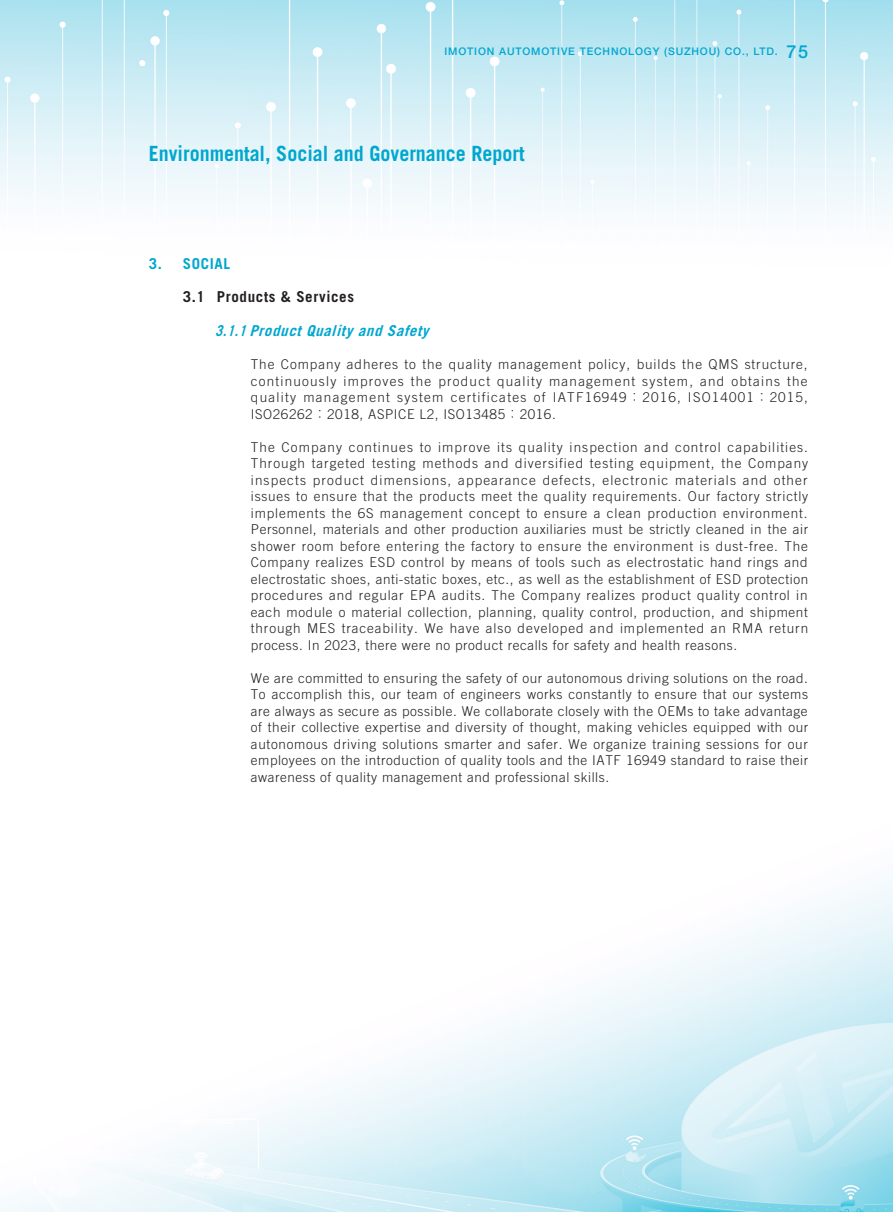
<style>
.page{position:relative;width:893px;height:1212px;background:#fff}
.page>*{position:absolute;margin:0;border:0;box-sizing:border-box;transform-origin:0 0}
.t1{font:700 21px "Trade Gothic LT Std";color:#00a7cf;scale:.95 1}
.t2{font:italic 700 15px "Trade Gothic LT Std";color:#00a7cf;scale:.85 1}
.t3{font:700 15px "Trade Gothic LT Std";letter-spacing:.04em;color:#231f20}
.t4{font:700 15px "Trade Gothic LT Std";letter-spacing:.04em;color:#00a7cf}
.t5{font:300 13.5px/16.5px "Trade Gothic LT Std";letter-spacing:.04em;color:#231f20;text-align:justify}
.t6{font:500 10.5px "Helvetica Neue LT Std";letter-spacing:.08em;color:#00a7cf}
.s1{font-size:18px}
.s2{font-family:"M Hei HK"}
</style>
<div class="page">
<img style="left:0;top:0;width:893px;height:1212px">
<p class="t6" style="left:444px;top:45px;width:365px">IMOTION AUTOMOTIVE TECHNOLOGY (SUZHOU) CO., LTD. <span class="s1">75</span></p>
<h1 class="t1" style="left:149px;top:141px;width:397px">Environmental, Social and Governance Report</h1>
<p class="t4" style="left:149px;top:254px;width:83px">3. SOCIAL</p>
<p class="t3" style="left:183px;top:288px;width:173px">3.1 Products &amp; Services</p>
<p class="t2" style="left:215px;top:321px;width:258px">3.1.1ProductQualityand Safety</p>
<p class="t5" style="left:251px;top:356px;width:558px">The Company adheres to the quality management policy, builds the QMS structure, continuously improves the product quality management system, and obtains the quality management system certificates of IATF16949<span class="s2">︰</span>2016, ISO14001<span class="s2">︰</span>2015, ISO26262<span class="s2">︰</span>2018, ASPICE L2, ISO13485<span class="s2">︰</span>2016.</p>
<p class="t5" style="left:251px;top:438px;width:559px">The Company continues to improve its quality inspection and control capabilities.<br>Through targeted testing methods and diversified testing equipment, the Company inspects product dimensions, appearance defects, electronic materials and other issues to ensure that the products meet the quality requirements. Our factory strictly implements the 6S management concept to ensure a clean production environment.<br>Personnel, materials and other production auxiliaries must be strictly cleaned in the air shower room before entering the factory to ensure the environment is dust-free. The Company realizes ESD control by means of tools such as electrostatic hand rings and electrostatic shoes, anti-static boxes, etc., as well as the establishment of ESD protection procedures and regular EPA audits. The Company realizes product quality control in each module o material collection, planning, quality control, production, and shipment through MES traceability. We have also developed and implemented an RMA return process. In 2023, there were no product recalls for safety and health reasons.</p>
<p class="t5" style="left:251px;top:669px;width:559px">We are committed to ensuring the safety of our autonomous driving solutions on the road.<br>To accomplish this, our team of engineers works constantly to ensure that our systems are always as secure as possible. We collaborate closely with the OEMs to take advantage of their collective expertise and diversity of thought, making vehicles equipped with our autonomous driving solutions smarter and safer. We organize training sessions for our employees on the introduction of quality tools and the IATF 16949 standard to raise their awareness of quality management and professional skills.</p>
</div>
